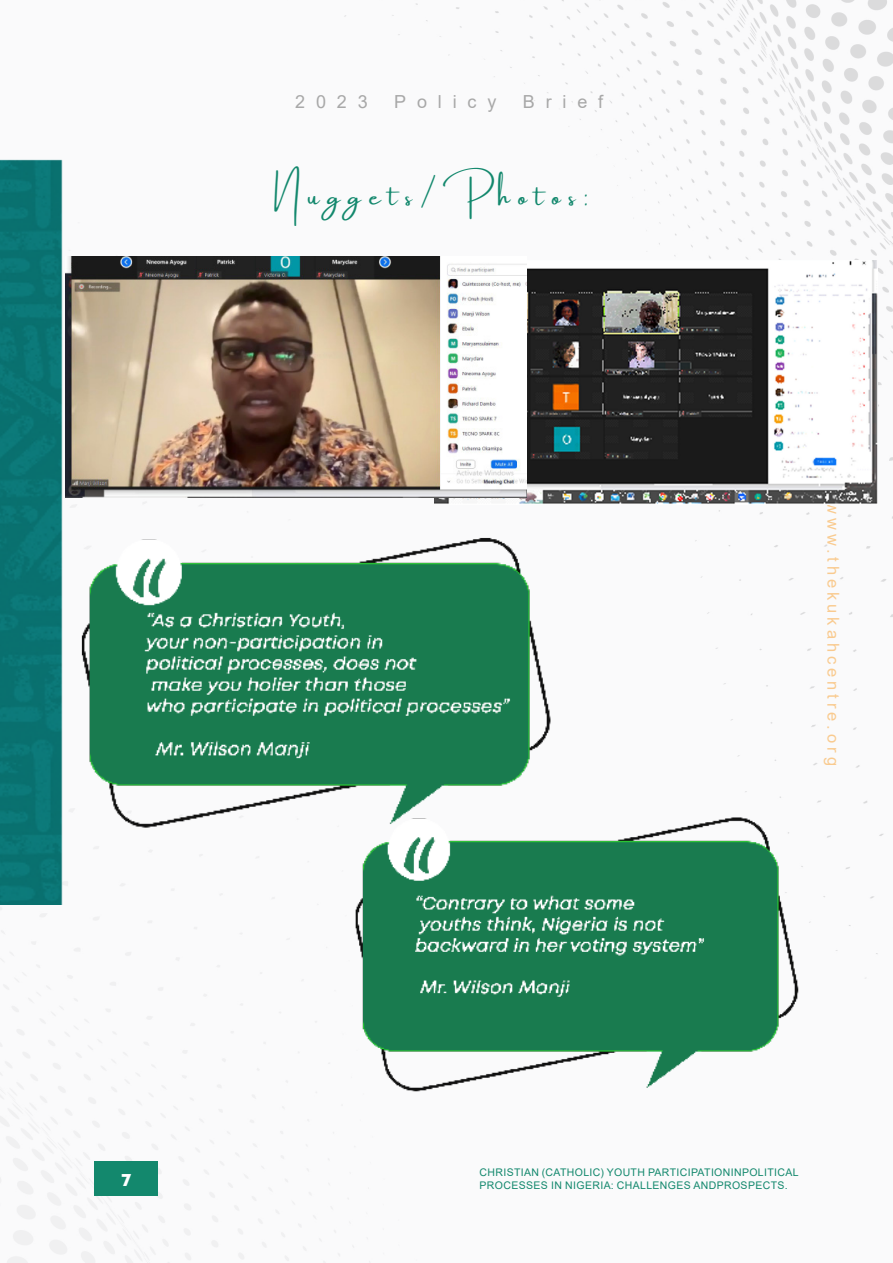
<style>
.page{position:relative;width:893px;height:1263px;background:#fff}
.page>*{position:absolute;margin:0;border:0;box-sizing:border-box;transform-origin:0 0}
.t1{font:18px "Arial";letter-spacing:.6em;color:#a8a8a8}
.t2{font:18px "Amsterdam 1";letter-spacing:.45em;color:#13886d}
.t3{font:18px "Mont Heavy DEMO";color:#fff}
.t4{font:16.5px "Arial";letter-spacing:.24em;color:#f89b23}
.t5{font:10.5px/12.6px "Arial";letter-spacing:.035em;color:#13886d}
</style>
<div class="page">
<img style="left:0;top:0;width:893px;height:1263px">
<div style="left:94px;top:1161px;width:64px;height:35px;background:#13886d"></div>
<div style="left:0;top:152px;width:63px;height:753px;background:#0a7372"></div>
<img style="left:434px;top:261px;width:443px;height:244px">
<img style="left:66px;top:256px;width:460px;height:242px">
<img style="left:334px;top:807px;width:464px;height:289px">
<img style="left:59px;top:526px;width:526px;height:318px">
<h1 class="t1" style="left:295px;top:89px;width:74px">2023</h1>
<h1 class="t1" style="left:394px;top:89px;width:104px">Policy</h1>
<h1 class="t1" style="left:523px;top:89px;width:82px">Brief</h1>
<p class="t2" style="left:274px;top:189px;width:315px">Nuggets/Photos:</p>
<h2 class="t4" style="left:844px;top:502px;width:265px;rotate:90deg">www.thekukahcentre.org</h2>
<h1 class="t3" style="left:122px;top:1169px;width:11px">7</h1>
<p class="t5" style="left:480px;top:1166px;width:321px">CHRISTIAN (CATHOLIC) YOUTH PARTICIPATIONINPOLITICAL<br>PROCESSES IN NIGERIA: CHALLENGES ANDPROSPECTS.</p>
</div>
